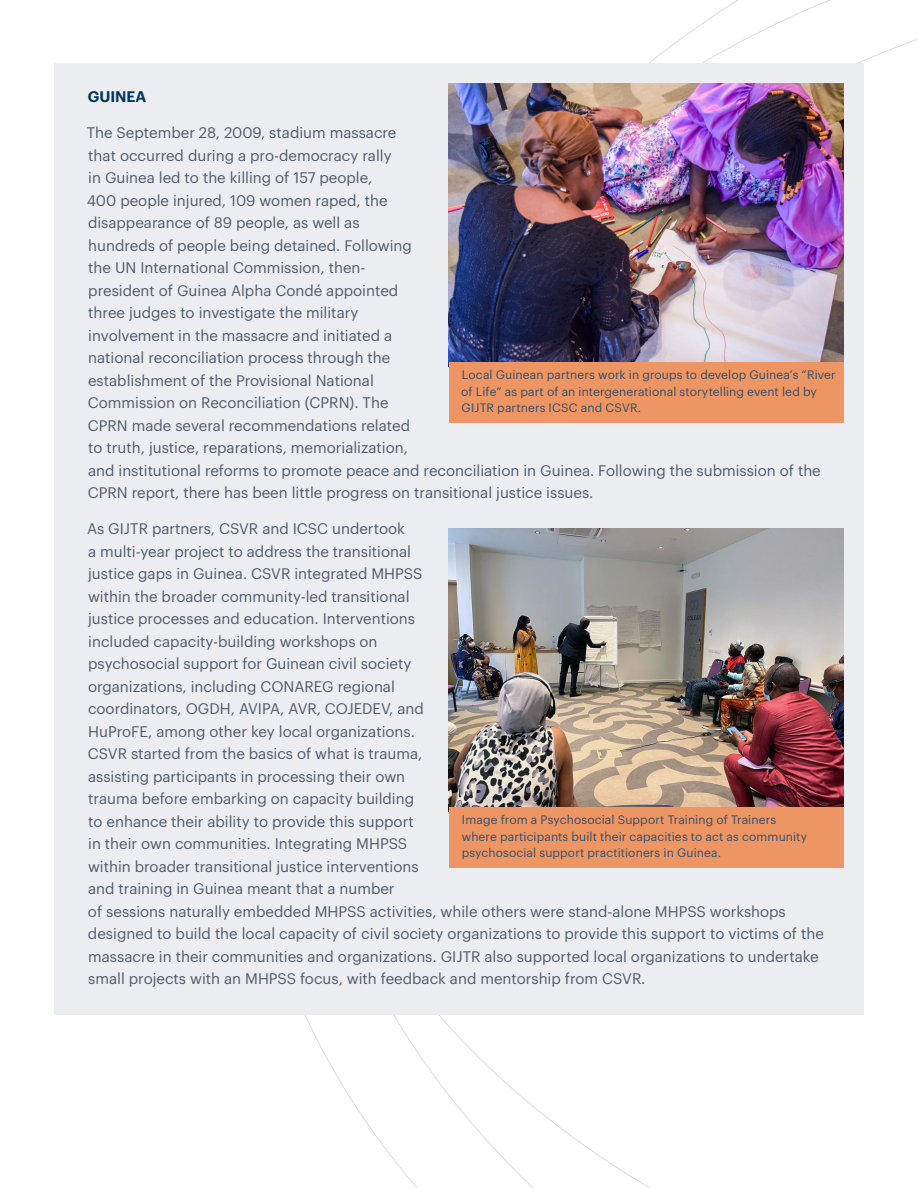
<style>
.page{position:relative;width:918px;height:1188px;background:#fff}
.page>*{position:absolute;margin:0;border:0;box-sizing:border-box;transform-origin:0 0}
.t1{font:15px/22.5px "Graphik";color:#505b6b}
.t2{font:600 15px "Graphik";letter-spacing:-.005em;color:#003659}
.t3{font:12px/16.5px "Graphik";letter-spacing:.01em;color:#324e6b}
</style>
<div class="page">
<div style="left:54px;top:63px;width:810px;height:951px;background:#ebedf0"></div>
<img style="left:449px;top:528px;width:395px;height:280px">
<div style="left:449px;top:808px;width:395px;height:60px;background:#ed9664"></div>
<img style="left:449px;top:83px;width:395px;height:280px">
<div style="left:449px;top:363px;width:395px;height:60px;background:#ed9664"></div>
<p class="t2" style="left:88px;top:85px;width:60px">GUINEA</p>
<p class="t1" style="left:87px;top:120px;width:736px">The September 28, 2009, stadium massacre<br>that occurred during a pro-democracy rally<br>in Guinea led to the killing of 157 people,<br>400 people injured, 109 women raped, the<br>disappearance of 89 people, as well as<br>hundreds of people being detained. Following<br>the UN International Commission, then-<br>president of Guinea Alpha Condé appointed<br>three judges to investigate the military<br>involvement in the massacre and initiated a<br>national reconciliation process through the<br>establishment of the Provisional National<br>Commission on Reconciliation (CPRN). The<br>CPRN made several recommendations related<br>to truth, justice, reparations, memorialization,<br>and institutional reforms to promote peace and reconciliation in Guinea. Following the submission of the CPRN report, there has been little progress on transitional justice issues.</p>
<p class="t1" style="left:87px;top:516px;width:738px">As GIJTR partners, CSVR and ICSC undertook<br>a multi-year project to address the transitional<br>justice gaps in Guinea. CSVR integrated MHPSS<br>within the broader community-led transitional<br>justice processes and education. Interventions<br>included capacity-building workshops on<br>psychosocial support for Guinean civil society<br>organizations, including CONAREG regional<br>coordinators, OGDH, AVIPA, AVR, COJEDEV, and<br>HuProFE, among other key local organizations.<br>CSVR started from the basics of what is trauma,<br>assisting participants in processing their own<br>trauma before embarking on capacity building<br>to enhance their ability to provide this support<br>in their own communities. Integrating MHPSS<br>within broader transitional justice interventions<br>and training in Guinea meant that a number<br>of sessions naturally embedded MHPSS activities, while others were stand-alone MHPSS workshops designed to build the local capacity of civil society organizations to provide this support to victims of the massacre in their communities and organizations. GIJTR also supported local organizations to undertake small projects with an MHPSS focus, with feedback and mentorship from CSVR.</p>
<p class="t3" style="left:461px;top:366px;width:376px">Local Guinean partners work in groups to develop Guinea’s “River of Life” as part of an intergenerational storytelling event led by<br>GIJTR partners ICSC and CSVR.</p>
<p class="t3" style="left:462px;top:811px;width:347px">Image from a Psychosocial Support Training of Trainers where participants built their capacities to act as community psychosocial support practitioners in Guinea.</p>
</div>
